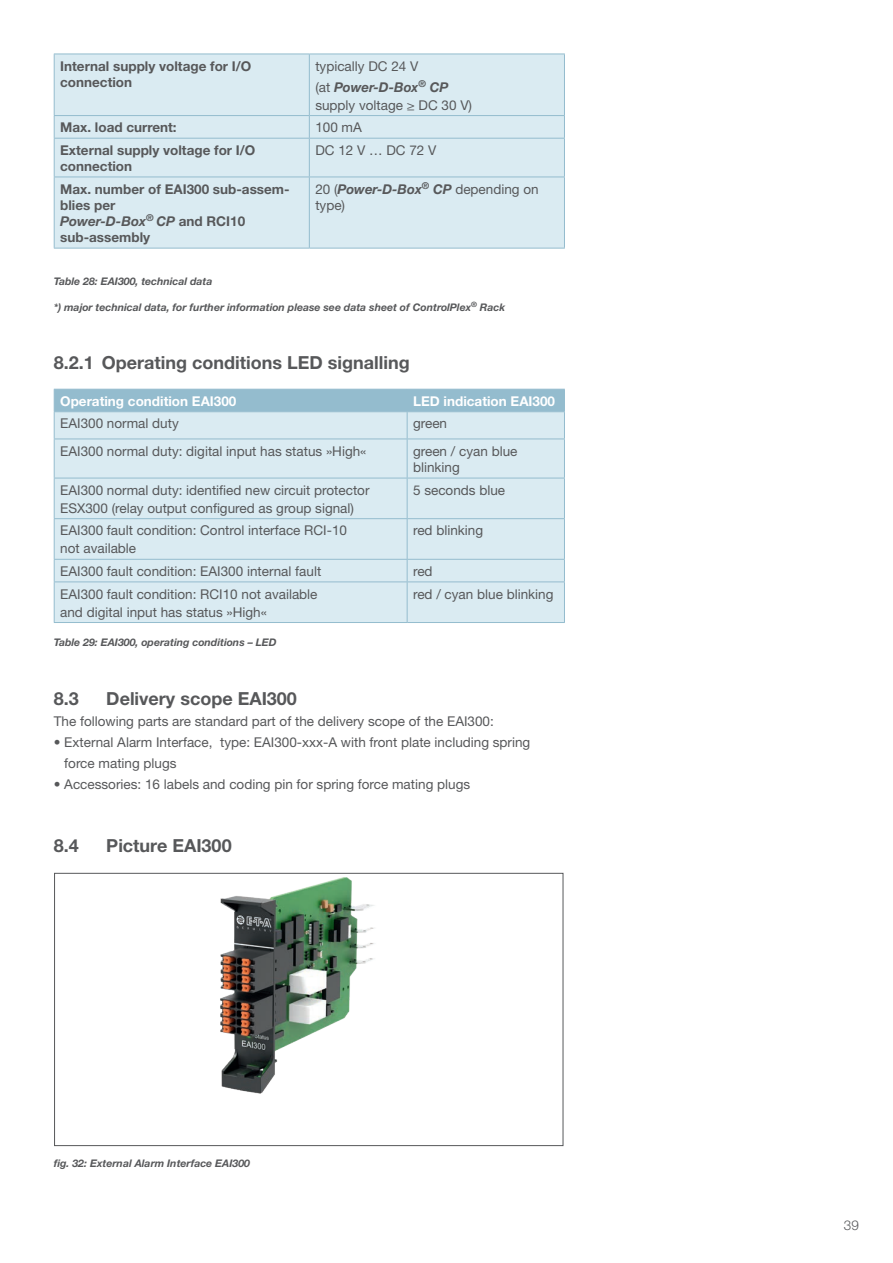
<style>
.page{position:relative;width:893px;height:1263px;background:#fff}
.page>*{position:absolute;margin:0;border:0;box-sizing:border-box;transform-origin:0 0}
.t1{font:700 18px "Helvetica Neue LT";color:#57585a}
.t2{font:13.5px/18px "Helvetica Neue LT";color:#57585a}
.t3{font:700 13.5px/16.2px "Helvetica Neue LT";color:#57585a}
.t4{font:700 13.5px "Helvetica Neue LT";color:#fff}
.t5{font:300 13.5px "Helvetica Neue LT";color:#57585a}
.t6{font:italic 700 10.5px "Helvetica Neue LT";color:#57585a}
.s1{font-weight:700;font-style:italic}
.s2{font-style:italic}
</style>
<div class="page">
<div style="left:55px;top:55px;width:509px;height:193px;background:#daebf2"></div>
<hr style="left:54px;top:54px;width:255px;height:1px;background:#94bcce">
<hr style="left:54px;top:54px;width:1px;height:61px;background:#94bcce">
<hr style="left:309px;top:54px;width:256px;height:1px;background:#94bcce">
<hr style="left:309px;top:54px;width:1px;height:61px;background:#94bcce">
<hr style="left:564px;top:54px;width:1px;height:61px;background:#94bcce">
<hr style="left:54px;top:115px;width:255px;height:1px;background:#94bcce">
<svg style="left:54px;top:116px;width:1px;height:22px"></svg>
<hr style="left:309px;top:115px;width:256px;height:1px;background:#94bcce">
<svg style="left:309px;top:116px;width:1px;height:22px"></svg>
<svg style="left:564px;top:116px;width:1px;height:22px"></svg>
<hr style="left:54px;top:138px;width:255px;height:1px;background:#94bcce">
<hr style="left:54px;top:139px;width:1px;height:38px;background:#94bcce">
<hr style="left:309px;top:138px;width:256px;height:1px;background:#94bcce">
<hr style="left:309px;top:139px;width:1px;height:38px;background:#94bcce">
<hr style="left:564px;top:139px;width:1px;height:38px;background:#94bcce">
<hr style="left:54px;top:177px;width:255px;height:1px;background:#94bcce">
<hr style="left:54px;top:177px;width:1px;height:71px;background:#94bcce">
<hr style="left:309px;top:177px;width:256px;height:1px;background:#94bcce">
<hr style="left:309px;top:177px;width:1px;height:71px;background:#94bcce">
<hr style="left:564px;top:177px;width:1px;height:71px;background:#94bcce">
<hr style="left:54px;top:248px;width:255px;height:1px;background:#94bcce">
<hr style="left:309px;top:248px;width:256px;height:1px;background:#94bcce">
<div style="left:55px;top:440px;width:509px;height:182px;background:#daebf2"></div>
<svg style="left:54px;top:389px;width:511px;height:50px;background:#b8d4e0"></svg>
<hr style="left:54px;top:439px;width:353px;height:1px;background:#94bcce">
<hr style="left:54px;top:439px;width:1px;height:39px;background:#94bcce">
<hr style="left:407px;top:439px;width:158px;height:1px;background:#94bcce">
<hr style="left:407px;top:439px;width:1px;height:39px;background:#94bcce">
<hr style="left:564px;top:439px;width:1px;height:39px;background:#94bcce">
<hr style="left:54px;top:478px;width:353px;height:1px;background:#94bcce">
<hr style="left:54px;top:478px;width:1px;height:40px;background:#94bcce">
<hr style="left:407px;top:478px;width:158px;height:1px;background:#94bcce">
<hr style="left:407px;top:478px;width:1px;height:40px;background:#94bcce">
<hr style="left:564px;top:478px;width:1px;height:40px;background:#94bcce">
<hr style="left:54px;top:518px;width:353px;height:1px;background:#94bcce">
<hr style="left:54px;top:519px;width:1px;height:40px;background:#94bcce">
<hr style="left:407px;top:518px;width:158px;height:1px;background:#94bcce">
<hr style="left:407px;top:519px;width:1px;height:40px;background:#94bcce">
<hr style="left:564px;top:519px;width:1px;height:40px;background:#94bcce">
<hr style="left:54px;top:559px;width:353px;height:1px;background:#94bcce">
<svg style="left:54px;top:560px;width:1px;height:21px"></svg>
<hr style="left:407px;top:559px;width:158px;height:1px;background:#94bcce">
<svg style="left:407px;top:560px;width:1px;height:21px"></svg>
<svg style="left:564px;top:560px;width:1px;height:21px"></svg>
<hr style="left:54px;top:581px;width:353px;height:1px;background:#94bcce">
<hr style="left:54px;top:582px;width:1px;height:40px;background:#94bcce">
<hr style="left:407px;top:581px;width:158px;height:1px;background:#94bcce">
<hr style="left:407px;top:582px;width:1px;height:40px;background:#94bcce">
<hr style="left:564px;top:582px;width:1px;height:40px;background:#94bcce">
<hr style="left:54px;top:622px;width:353px;height:1px;background:#94bcce">
<hr style="left:407px;top:622px;width:158px;height:1px;background:#94bcce">
<img style="left:220px;top:877px;width:154px;height:217px">
<div style="left:54px;top:873px;width:509px;height:273px;border:1px solid #57585a"></div>
<p class="t3" style="left:60px;top:57px;width:193px">Internal supply voltage for I/O connection</p>
<p class="t2" style="left:315px;top:55px;width:134px;line-height:21px">typically DC 24 V<br>(at <span class="s1">Power-D-Box</span><sup>®</sup> <span class="s1">CP</span></p>
<p class="t2" style="left:315px;top:96px;width:158px">supply voltage ≥ DC 30 V)</p>
<p class="t3" style="left:60px;top:119px;width:118px">Max. load current:</p>
<p class="t2" style="left:315px;top:118px;width:48px">100 mA</p>
<p class="t3" style="left:60px;top:142px;width:197px">External supply voltage for I/O connection</p>
<p class="t2" style="left:315px;top:141px;width:123px">DC 12 V … DC 72 V</p>
<p class="t3" style="left:60px;top:180px;width:231px">Max. number of EAI300 sub-assem&shy;blies per<br><span class="s2">Power-D-Box</span><sup>®</sup> <span class="s2">CP</span> and RCI10 sub-assembly</p>
<p class="t2" style="left:315px;top:180px;width:225px;line-height:16.2px">20 (<span class="s1">Power-D-Box</span><sup>®</sup> <span class="s1">CP</span> depending on type)</p>
<p class="t6" style="left:54px;top:275px;width:160px">Table 28: EAI300, technical data</p>
<p class="t6" style="left:54px;top:300px;width:453px">*) major technical data, for further information please see data sheet of ControlPlex<sup>®</sup> Rack</p>
<h1 class="t1" style="left:54px;top:351px;width:357px">8.2.1 Operating conditions LED signalling</h1>
<p class="t4" style="left:60px;top:393px;width:178px">Operating condition EAI300</p>
<p class="t4" style="left:413px;top:393px;width:143px">LED indication EAI300</p>
<p class="t2" style="left:60px;top:414px;width:120px">EAI300 normal duty</p>
<p class="t2" style="left:413px;top:414px;width:36px">green</p>
<p class="t2" style="left:60px;top:442px;width:308px">EAI300 normal duty: digital input has status »High«</p>
<p class="t2" style="left:413px;top:442px;width:106px;line-height:16.5px">green / cyan blue blinking</p>
<p class="t2" style="left:60px;top:481px;width:311px">EAI300 normal duty: identified new circuit protector<br>ESX300 (relay output configured as group signal)</p>
<p class="t2" style="left:413px;top:481px;width:94px">5 seconds blue</p>
<p class="t2" style="left:60px;top:521px;width:288px">EAI300 fault condition: Control interface RCI-10 not available</p>
<p class="t2" style="left:413px;top:521px;width:72px">red blinking</p>
<p class="t2" style="left:60px;top:562px;width:263px">EAI300 fault condition: EAI300 internal fault</p>
<p class="t2" style="left:413px;top:562px;width:21px">red</p>
<p class="t2" style="left:60px;top:584px;width:259px">EAI300 fault condition: RCI10 not available and digital input has status »High«</p>
<p class="t2" style="left:413px;top:584px;width:142px">red / cyan blue blinking</p>
<p class="t6" style="left:54px;top:636px;width:224px">Table 29: EAI300, operating conditions – LED</p>
<h1 class="t1" style="left:54px;top:687px;width:27px">8.3</h1>
<h1 class="t1" style="left:106px;top:687px;width:192px">Delivery scope EAI300</h1>
<p class="t2" style="left:54px;top:712px;width:442px">The following parts are standard part of the delivery scope of the EAI300:</p>
<p class="t2" style="left:64px;top:731px;width:468px;line-height:21px;text-indent:-11px">• External Alarm Interface, type: EAI300-xxx-A with front plate including spring force mating plugs</p>
<p class="t2" style="left:54px;top:775px;width:418px">• Accessories: 16 labels and coding pin for spring force mating plugs</p>
<h1 class="t1" style="left:54px;top:834px;width:27px">8.4</h1>
<h1 class="t1" style="left:106px;top:834px;width:127px">Picture EAI300</h1>
<p class="t6" style="left:54px;top:1157px;width:198px">fig. 32: External Alarm Interface EAI300</p>
<p class="t5" style="left:844px;top:1217px;width:17px">39</p>
</div>
